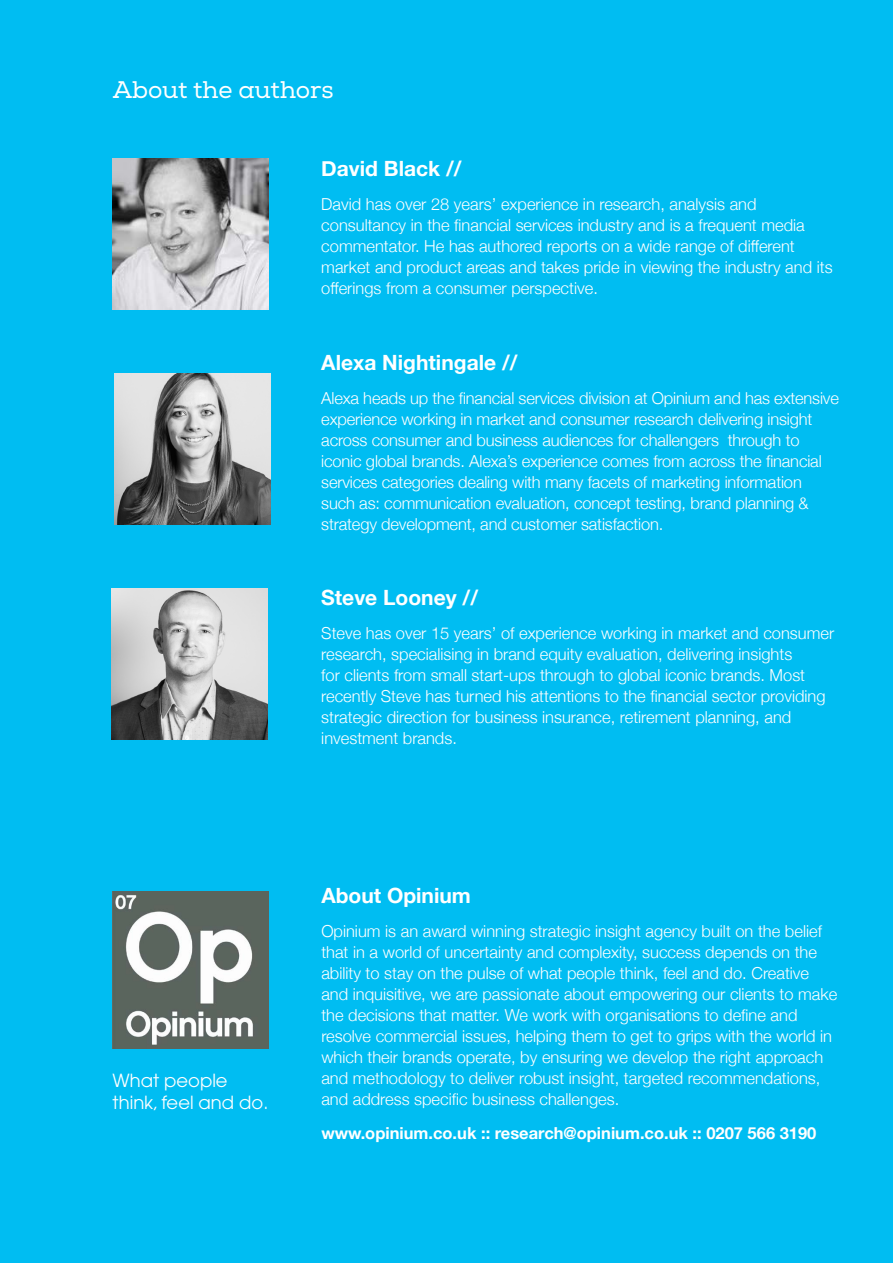
<style>
.page{position:relative;width:893px;height:1263px;background:#00bdf2}
.page>*{position:absolute;margin:0;border:0;box-sizing:border-box;transform-origin:0 0}
.t1{font:24px "Nexa Slab Regular FREE";color:#fff}
.t2{font:700 21px "Helvetica Neue";color:#fff}
.t3{font:18px/21.6px "Avant Garde";color:#fff}
.t4{font:300 16.5px/21px "Helvetica Neue";color:#fff}
.t5{font:700 16.5px "Helvetica Neue";color:#fff}
</style>
<div class="page">
<img style="left:113px;top:892px;width:156px;height:156px">
<img style="left:112px;top:588px;width:155px;height:151px">
<img style="left:115px;top:373px;width:155px;height:151px">
<img style="left:113px;top:158px;width:155px;height:151px">
<h1 class="t1" style="left:113px;top:75px;width:223px">About the authors</h1>
<p class="t2" style="left:321px;top:152px;width:142px">David Black //</p>
<p class="t4" style="left:321px;top:193px;width:513px">David has over 28 years’ experience in research, analysis and consultancy in the financial services industry and is a frequent media commentator. He has authored reports on a wide range of different market and product areas and takes pride in viewing the industry and its offerings from a consumer perspective.</p>
<p class="t2" style="left:321px;top:346px;width:198px">Alexa Nightingale //</p>
<p class="t4" style="left:321px;top:386px;width:519px">Alexa heads up the financial services division at Opinium and has extensive experience working in market and consumer research delivering insight across consumer and business audiences for challengers through to iconic global brands. Alexa’s experience comes from across the financial services categories dealing with many facets of marketing information such as: communication evaluation, concept testing, brand planning &amp; strategy development, and customer satisfaction.</p>
<p class="t2" style="left:321px;top:581px;width:158px">Steve Looney //</p>
<p class="t4" style="left:321px;top:622px;width:514px">Steve has over 15 years’ of experience working in market and consumer research, specialising in brand equity evaluation, delivering insights<br>for clients from small start-ups through to global iconic brands. Most recently Steve has turned his attentions to the financial sector providing strategic direction for business insurance, retirement planning, and investment brands.</p>
<p class="t3" style="left:113px;top:1070px;width:157px">What people think, feel and do.</p>
<p class="t2" style="left:321px;top:879px;width:151px">About Opinium</p>
<p class="t4" style="left:321px;top:919px;width:517px">Opinium is an award winning strategic insight agency built on the belief that in a world of uncertainty and complexity, success depends on the ability to stay on the pulse of what people think, feel and do. Creative and inquisitive, we are passionate about empowering our clients to make the decisions that matter. We work with organisations to define and resolve commercial issues, helping them to get to grips with the world in which their brands operate, by ensuring we develop the right approach and methodology to deliver robust insight, targeted recommendations, and address specific business challenges.</p>
<p class="t5" style="left:321px;top:1120px;width:497px">www.opinium.co.uk :: research@opinium.co.uk :: 0207 566 3190</p>
</div>
